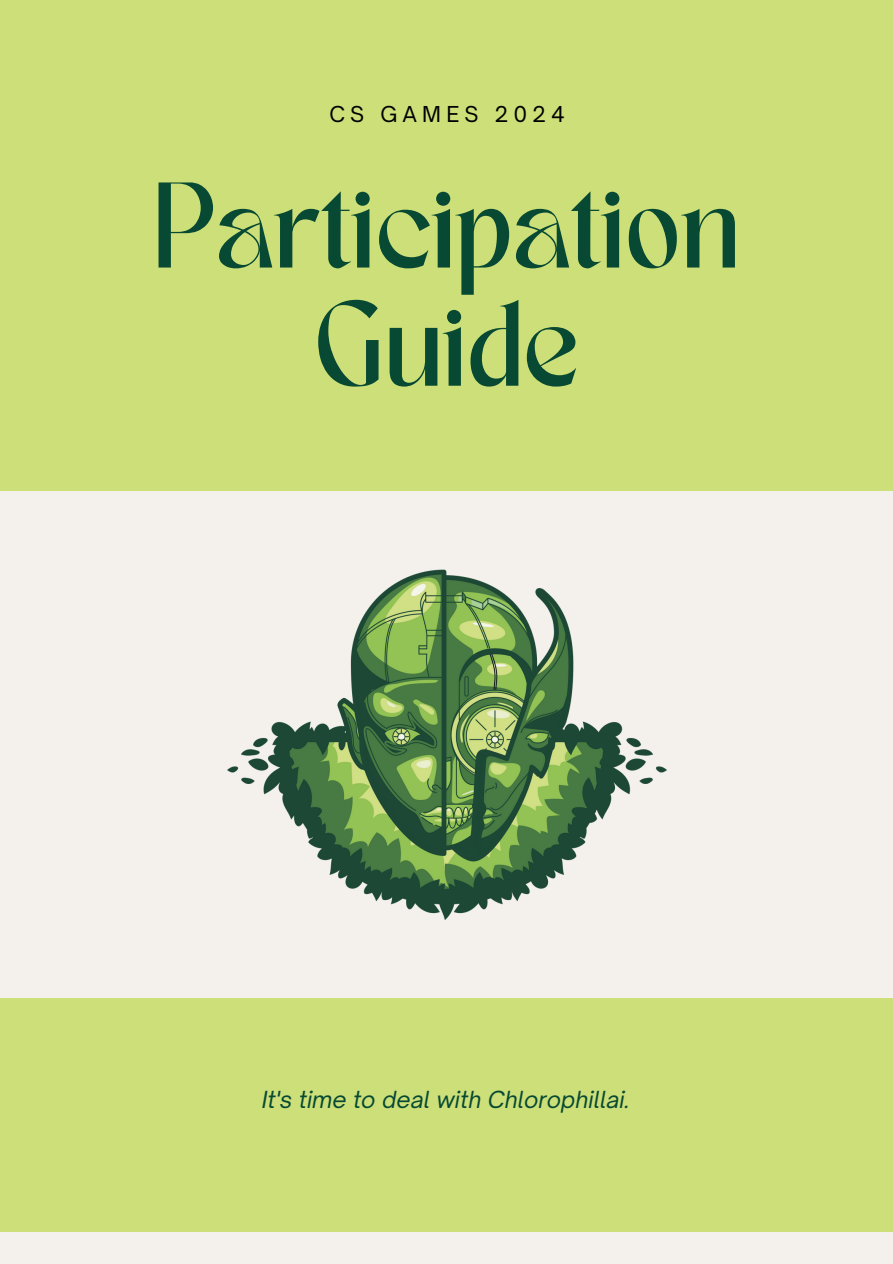
<style>
.page{position:relative;width:893px;height:1264px;background:#fff}
.page>*{position:absolute;margin:0;border:0;box-sizing:border-box;transform-origin:0 0}
.t1{font:85.05px/118.2px "TANMERINGUE";color:#074932;text-align:center}
.t2{font:italic 22.5px "Open Sauce One";letter-spacing:.005em;color:#074932}
.t3{font:21px "Open Sauce One";letter-spacing:.245em;color:#000}
</style>
<div class="page">
<div style="left:0;top:0;width:892px;height:1263px;background:#ccdf79"></div>
<div style="left:0;top:1232px;width:892px;height:31px;background:#f4f0eb"></div>
<div style="left:0;top:492px;width:892px;height:505px;background:#f4f0eb"></div>
<img style="left:227px;top:569px;width:440px;height:351px">
<p class="t3" style="left:329px;top:101px;width:237px">CS GAMES 2024</p>
<h2 class="t1" style="left:152px;top:180px;width:589px">Participation<br>Guide</h2>
<h1 class="t2" style="left:262px;top:1084px;width:369px">It's time to deal with Chlorophillai.</h1>
</div>
